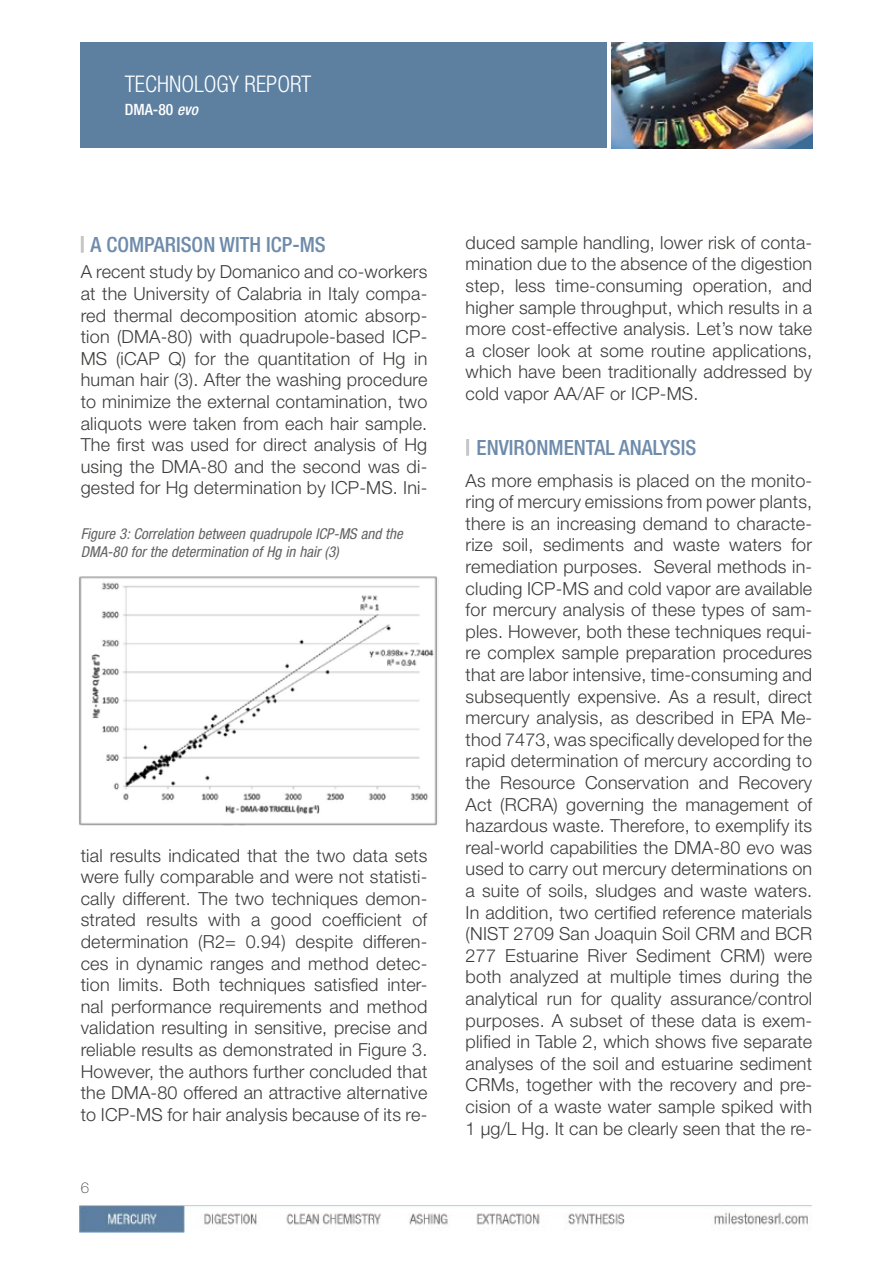
<style>
.page{position:relative;width:893px;height:1263px;background:#fff}
.page>*{position:absolute;margin:0;border:0;box-sizing:border-box;transform-origin:0 0}
.t1{font:300 condensed 22.95px "Helvetica Neue LT Std";color:#fff}
.t2{font:500 condensed 21px "Helvetica Neue LT Std";color:#6e8bab}
.t3{font:300 18px/21.6px "Helvetica Neue LT Std";letter-spacing:.01em;color:#3c3c3b;text-align:justify}
.t4{font:500 condensed 15.6px "Helvetica Neue LT Std";color:#fff}
.t5{font:italic condensed 15px/18px "Helvetica Neue LT Std";color:#646363}
.t6{font:100 15px "Helvetica Neue LT Std";color:#3c3c3b}
.s1{font-style:italic}
</style>
<div class="page">
<div style="left:81px;top:43px;width:526px;height:105px;background:#5d80a1"></div>
<img style="left:611px;top:43px;width:201px;height:105px">
<img style="left:80px;top:1205px;width:732px;height:28px">
<hr style="left:466px;top:439px;width:3px;height:17px;background:#c6c6c6">
<hr style="left:81px;top:236px;width:3px;height:17px;background:#c6c6c6">
<img style="left:79px;top:576px;width:358px;height:250px">
<p class="t1" style="left:125px;top:71px;width:188px">TECHNOLOGY REPORT</p>
<p class="t4" style="left:125px;top:100px;width:75px">DMA-80 <span class="s1">evo</span></p>
<p class="t2" style="left:91px;top:232px;width:237px">A COMPARISON WITH ICP-MS</p>
<p class="t3" style="left:81px;top:261px;width:348px">A recent study by Domanico and co-workers at the University of Calabria in Italy compa&shy;red thermal decomposition atomic absorp&shy;tion (DMA-80) with quadrupole-based ICP-MS (iCAP Q) for the quantitation of Hg in human hair (3). After the washing procedure to minimize the external contamination, two aliquots were taken from each hair sample.<br>The first was used for direct analysis of Hg using the DMA-80 and the second was di&shy;gested for Hg determination by ICP-MS. Ini-</p>
<p class="t5" style="left:81px;top:525px;width:323px">Figure 3: Correlation between quadrupole ICP-MS and the<br>DMA-80 for the determination of Hg in hair (3)</p>
<p class="t3" style="left:81px;top:844px;width:348px">tial results indicated that the two data sets were fully comparable and were not statisti&shy;cally different. The two techniques demon&shy;strated results with a good coefficient of determination (R2= 0.94) despite differen&shy;ces in dynamic ranges and method detec&shy;tion limits. Both techniques satisfied inter&shy;nal performance requirements and method validation resulting in sensitive, precise and reliable results as demonstrated in Figure 3.<br>However, the authors further concluded that the DMA-80 offered an attractive alternative to ICP-MS for hair analysis because of its re-</p>
<p class="t6" style="left:81px;top:1179px;width:10px">6</p>
<p class="t3" style="left:466px;top:231px;width:348px">duced sample handling, lower risk of conta&shy;mination due to the absence of the digestion step, less time-consuming operation, and higher sample throughput, which results in a more cost-effective analysis. Let’s now take a closer look at some routine applications, which have been traditionally addressed by cold vapor AA/AF or ICP-MS.</p>
<p class="t2" style="left:477px;top:435px;width:221px">ENVIRONMENTAL ANALYSIS</p>
<p class="t3" style="left:466px;top:469px;width:348px">As more emphasis is placed on the monito&shy;ring of mercury emissions from power plants, there is an increasing demand to characte&shy;rize soil, sediments and waste waters for remediation purposes. Several methods in&shy;cluding ICP-MS and cold vapor are available for mercury analysis of these types of sam&shy;ples. However, both these techniques requi&shy;re complex sample preparation procedures that are labor intensive, time-consuming and subsequently expensive. As a result, direct mercury analysis, as described in EPA Me&shy;thod 7473, was specifically developed for the rapid determination of mercury according to the Resource Conservation and Recovery Act (RCRA) governing the management of hazardous waste. Therefore, to exemplify its real-world capabilities the DMA-80 evo was used to carry out mercury determinations on a suite of soils, sludges and waste waters.<br>In addition, two certified reference materials (NIST 2709 San Joaquin Soil CRM and BCR 277 Estuarine River Sediment CRM) were both analyzed at multiple times during the analytical run for quality assurance/control purposes. A subset of these data is exem&shy;plified in Table 2, which shows five separate analyses of the soil and estuarine sediment CRMs, together with the recovery and pre&shy;cision of a waste water sample spiked with 1 µg/L Hg. It can be clearly seen that the re-</p>
</div>
